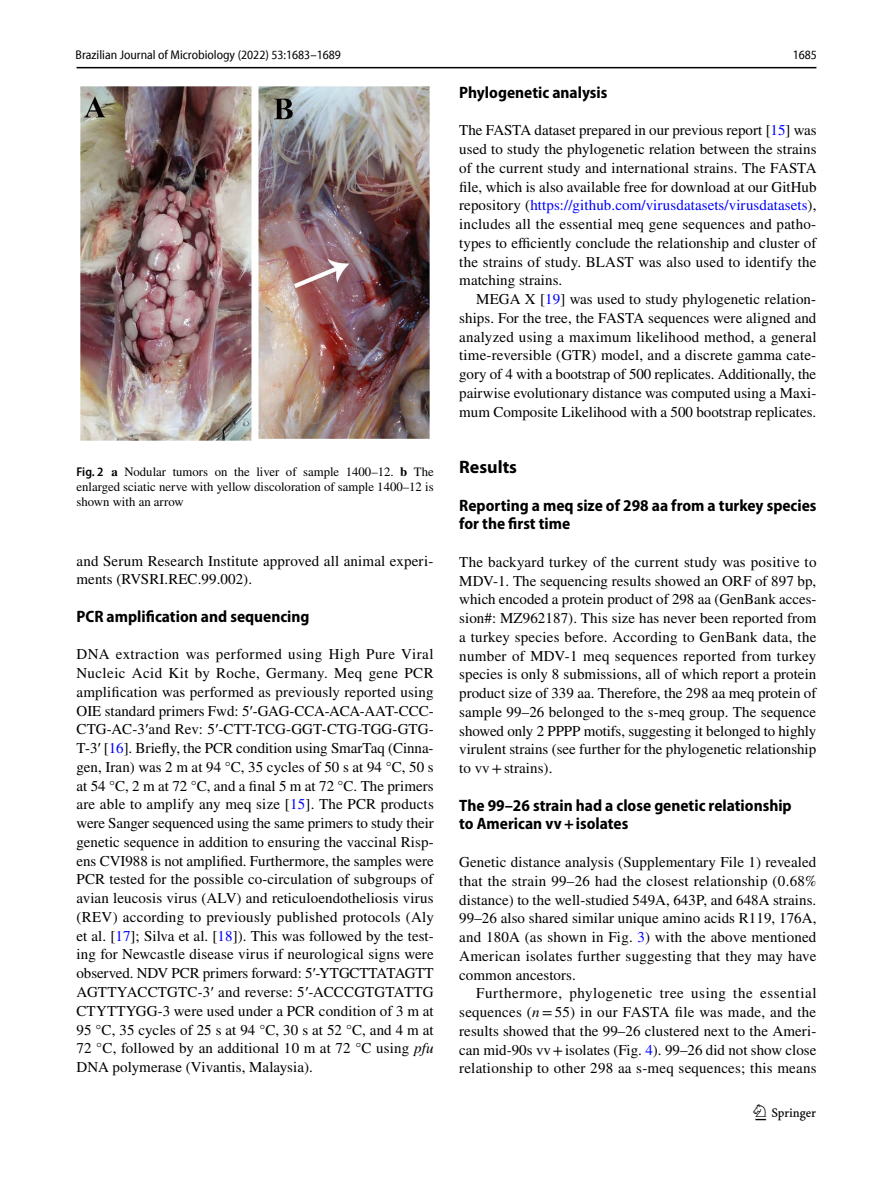
<style>
.page{position:relative;width:893px;height:1187px;background:#fff}
.page>*{position:absolute;margin:0;border:0;box-sizing:border-box;transform-origin:0 0}
.t1{font:22.5px "Springnew Regular 3";color:#000}
.t2{font:700 18px "Myriad Pro";color:#000}
.t3{font:700 semi-condensed 16.5px/18.8px "Myriad Pro";color:#000}
.t4{font:15px/18.8px "STIX";letter-spacing:.005em;color:#000;text-align:justify}
.t5{font:12.75px/15px "STIX";color:#000;text-align:justify}
.t6{font:semi-condensed 12.75px "Myriad Pro Unic";color:#000}
.s1{font-family:"Myriad Pro";font-weight:600;font-stretch:semi-condensed}
.s2{font-weight:700}
.s3{font-family:"Times New Roman"}
.s4{color:#00f}
.s5{font-style:italic}
</style>
<div class="page">
<hr style="left:77px;top:67px;width:739px;height:1px;background:#000">
<img style="left:81px;top:87px;width:348px;height:354px">
<p class="t6" style="left:76px;top:50px;width:267px">Brazilian Journal of Microbiology (2022) 53:1683–1689</p>
<p class="t6" style="left:793px;top:50px;width:26px">1685</p>
<p class="t5" style="left:77px;top:465px;width:359px"><span class="s1">Fig. 2</span> <span class="s2">a</span> Nodular tumors on the liver of sample 1400–12. <span class="s2">b</span> The enlarged sciatic nerve with yellow discoloration of sample 1400–12 is shown with an arrow</p>
<p class="t4" style="left:77px;top:552px;width:358px">and Serum Research Institute approved all animal experi&shy;ments (RVSRI.REC.99.002).</p>
<p class="t3" style="left:77px;top:607px;width:234px">PCR amplification and sequencing</p>
<p class="t4" style="left:77px;top:646px;width:359px">DNA extraction was performed using High Pure Viral Nucleic Acid Kit by Roche, Germany. Meq gene PCR amplification was performed as previously reported using OIE standard primers Fwd: 5<span class="s3">′</span>-GAG-CCA-ACA-AAT-CCC-CTG-AC-3<span class="s3">′</span>and Rev: 5<span class="s3">′</span>-CTT-TCG-GGT-CTG-TGG-GTG-T-3<span class="s3">′</span> [<span class="s4">16</span>]. Briefly, the PCR condition using SmarTaq (Cinna&shy;gen, Iran) was 2 m at 94 °C, 35 cycles of 50 s at 94 °C, 50 s at 54 °C, 2 m at 72 °C, and a final 5 m at 72 °C. The primers are able to amplify any meq size [<span class="s4">15</span>]. The PCR products were Sanger sequenced using the same primers to study their genetic sequence in addition to ensuring the vaccinal Risp&shy;ens CVI988 is not amplified. Furthermore, the samples were PCR tested for the possible co-circulation of subgroups of avian leucosis virus (ALV) and reticuloendotheliosis virus (REV) according to previously published protocols (Aly et al. [<span class="s4">17</span>]; Silva et al. [<span class="s4">18</span>]). This was followed by the test&shy;ing for Newcastle disease virus if neurological signs were observed. NDV PCR primers forward: 5<span class="s3">′</span>-YTGCTTATAGTT AGTTYACCTGTC-3<span class="s3">′</span> and reverse: 5<span class="s3">′</span>-ACCCGTGTATTG CTYTTYGG-3 were used under a PCR condition of 3 m at 95 °C, 35 cycles of 25 s at 94 °C, 30 s at 52 °C, and 4 m at 72 °C, followed by an additional 10 m at 72 °C using <span class="s5">pfu </span>DNA polymerase (Vivantis, Malaysia).</p>
<p class="t3" style="left:459px;top:83px;width:150px">Phylogenetic analysis</p>
<p class="t4" style="left:459px;top:122px;width:359px">The FASTA dataset prepared in our previous report [<span class="s4">15</span>] was used to study the phylogenetic relation between the strains of the current study and international strains. The FASTA file, which is also available free for download at our GitHub repository (<span class="s4">https://github.com/virusdatasets/virusdatasets</span>), includes all the essential meq gene sequences and patho&shy;types to efficiently conclude the relationship and cluster of the strains of study. BLAST was also used to identify the matching strains.</p>
<p class="t4" style="left:459px;top:291px;width:359px;text-indent:17px">MEGA X [<span class="s4">19</span>] was used to study phylogenetic relation&shy;ships. For the tree, the FASTA sequences were aligned and analyzed using a maximum likelihood method, a general time-reversible (GTR) model, and a discrete gamma cate&shy;gory of 4 with a bootstrap of 500 replicates. Additionally, the pairwise evolutionary distance was computed using a Maxi&shy;mum Composite Likelihood with a 500 bootstrap replicates.</p>
<p class="t2" style="left:459px;top:455px;width:59px">Results</p>
<p class="t3" style="left:459px;top:496px;width:359px">Reporting a meq size of 298 aa from a turkey species for the first time</p>
<p class="t4" style="left:459px;top:553px;width:359px">The backyard turkey of the current study was positive to MDV-1. The sequencing results showed an ORF of 897 bp, which encoded a protein product of 298 aa (GenBank acces&shy;sion#: MZ962187). This size has never been reported from a turkey species before. According to GenBank data, the number of MDV-1 meq sequences reported from turkey species is only 8 submissions, all of which report a protein product size of 339 aa. Therefore, the 298 aa meq protein of sample 99–26 belonged to the s-meq group. The sequence showed only 2 PPPP motifs, suggesting it belonged to highly virulent strains (see further for the phylogenetic relationship to vv+strains).</p>
<p class="t3" style="left:459px;top:796px;width:334px">The 99–26 strain had a close genetic relationship to American vv+isolates</p>
<p class="t4" style="left:459px;top:853px;width:359px">Genetic distance analysis (Supplementary File 1) revealed that the strain 99–26 had the closest relationship (0.68% distance) to the well-studied 549A, 643P, and 648A strains.<br>99–26 also shared similar unique amino acids R119, 176A, and 180A (as shown in Fig. <span class="s4">3</span>) with the above mentioned American isolates further suggesting that they may have common ancestors.</p>
<p class="t4" style="left:459px;top:984px;width:359px;text-indent:17px">Furthermore, phylogenetic tree using the essential sequences (<span class="s5">n</span>=55) in our FASTA file was made, and the results showed that the 99–26 clustered next to the Ameri&shy;can mid-90s vv+isolates (Fig. <span class="s4">4</span>). 99–26 did not show close relationship to other 298 aa s-meq sequences; this means</p>
<h1 class="t1" style="left:755px;top:1104px;width:62px">1 3</h1>
</div>
